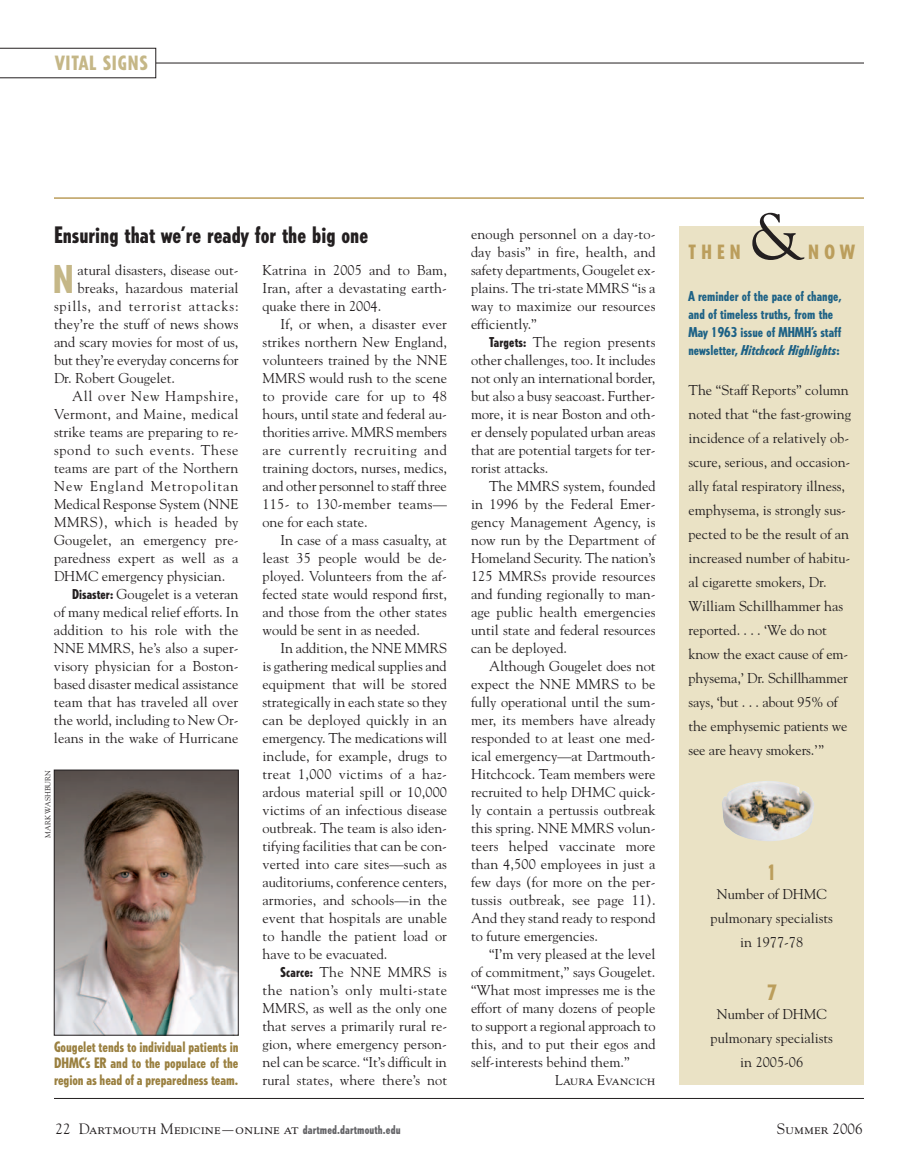
<style>
.page{position:relative;width:918px;height:1175px;background:#fff}
.page>*{position:absolute;margin:0;border:0;box-sizing:border-box;transform-origin:0 0}
.t1{font:66px "Goudy";color:#231f20}
.t2{font:800 condensed 37.95px "Tempo";color:#c5b787}
.t3{font:800 condensed 22.5px "Tempo";color:#231f20}
.t4{font:800 condensed 21px "Tempo";color:#bb9e5c}
.t5{font:800 condensed 19.5px "Tempo";letter-spacing:.05em;color:#c5b787}
.t6{font:800 condensed 19.5px "Tempo";letter-spacing:.27em;color:#bb9e5c}
.t7{font:15px "Goudy SC";color:#231f20}
.t8{font:14.25px/18px "Goudy";color:#231f20;text-align:justify}
.t9{font:800 condensed 14.25px/16.5px "Tempo";letter-spacing:-.005em;color:#9a8040;text-align:justify}
.t10{font:14.25px "Goudy";letter-spacing:.025em;color:#231f20}
.t11{font:14.25px "Goudy";letter-spacing:.05em;color:#231f20}
.t12{font:14.25px "Goudy";letter-spacing:.06em;color:#231f20}
.t13{font:14.25px "Goudy";letter-spacing:.07em;color:#231f20}
.t14{font:14.25px "Goudy SC";color:#231f20}
.t15{font:800 condensed 13.5px/18px "Tempo";color:#1e6286}
.t16{font:7.5px "Goudy";color:#231f20}
.s1{font-family:"Tempo";font-weight:800;font-stretch:condensed;font-size:13.5px}
.s2{font-style:italic}
.s3{font-family:"Goudy"}
.s4{font-family:"Tempo";font-weight:800;font-stretch:condensed;font-size:12px;color:#636366}
</style>
<div class="page">
<hr style="left:54px;top:1098px;width:810px;height:1px;background:#231f20">
<hr style="left:54px;top:197px;width:810px;height:2px;background:#bb9e5c">
<hr style="left:156px;top:63px;width:708px;height:1px;background:#231f20">
<svg style="left:0;top:48px;width:156px;height:30px"></svg>
<div style="left:680px;top:226px;width:184px;height:858px;background:#eae2c5"></div>
<img style="left:722px;top:781px;width:92px;height:60px">
<img style="left:56px;top:771px;width:181px;height:262px">
<div style="left:54px;top:769px;width:185px;height:266px;border:1px solid #231f20"></div>
<h3 class="t5" style="left:56px;top:55px;width:94px">VITAL SIGNS</h3>
<h3 class="t3" style="left:54px;top:226px;width:316px">Ensuring that we’re ready for the big one</h3>
<h2 class="t2" style="left:53px;top:264px;width:23px">N</h2>
<p class="t8" style="left:78px;top:261px;width:162px">atural disasters, disease out-</p>
<p class="t8" style="left:78px;top:279px;width:162px">breaks, hazardous material</p>
<p class="t12" style="left:54px;top:297px;width:186px">spills, and terrorist attacks:</p>
<p class="t8" style="left:54px;top:315px;width:186px">they’re the stuff of news shows</p>
<p class="t8" style="left:54px;top:333px;width:186px">and scary movies for most of us,</p>
<p class="t8" style="left:54px;top:351px;width:186px">but they’re everyday concerns for</p>
<p class="t8" style="left:54px;top:369px;width:123px">Dr. Robert Gougelet.</p>
<p class="t11" style="left:72px;top:387px;width:168px">All over New Hampshire,</p>
<p class="t10" style="left:54px;top:405px;width:186px">Vermont, and Maine, medical</p>
<p class="t8" style="left:54px;top:423px;width:186px">strike teams are preparing to re-</p>
<p class="t11" style="left:54px;top:441px;width:186px">spond to such events. These</p>
<p class="t8" style="left:54px;top:459px;width:186px">teams are part of the Northern</p>
<p class="t13" style="left:54px;top:477px;width:186px">New England Metropolitan</p>
<p class="t8" style="left:54px;top:495px;width:186px">Medical Response System (NNE</p>
<p class="t10" style="left:54px;top:513px;width:186px">MMRS), which is headed by</p>
<p class="t8" style="left:54px;top:531px;width:186px">Gougelet, an emergency pre-</p>
<p class="t8" style="left:54px;top:549px;width:186px">paredness expert as well as a</p>
<p class="t8" style="left:54px;top:567px;width:173px">DHMC emergency physician.</p>
<p class="t8" style="left:72px;top:585px;width:168px"><span class="s1">Disaster:</span> Gougelet is a veteran</p>
<p class="t8" style="left:54px;top:603px;width:186px">of many medical relief efforts. In</p>
<p class="t8" style="left:54px;top:621px;width:186px">addition to his role with the</p>
<p class="t8" style="left:54px;top:639px;width:186px">NNE MMRS, he’s also a super-</p>
<p class="t8" style="left:54px;top:657px;width:186px">visory physician for a Boston-</p>
<p class="t8" style="left:54px;top:675px;width:186px">based disaster medical assistance</p>
<p class="t8" style="left:54px;top:693px;width:186px">team that has traveled all over</p>
<p class="t8" style="left:54px;top:711px;width:186px">the world, including to New Or-</p>
<p class="t8" style="left:54px;top:729px;width:186px">leans in the wake of Hurricane</p>
<p class="t16" style="left:44px;top:838px;width:70px;rotate:-90deg">MARK WASHBURN</p>
<p class="t9" style="left:54px;top:1039px;width:186px">Gougelet tends to individual patients in DHMC’s ER and to the populace of the region as head of a preparedness team.</p>
<p class="t8" style="left:262px;top:261px;width:186px">Katrina in 2005 and to Bam, Iran, after a devastating earth&shy;quake there in 2004.</p>
<p class="t8" style="left:262px;top:315px;width:186px;text-indent:18px">If, or when, a disaster ever strikes northern New England, volunteers trained by the NNE MMRS would rush to the scene to provide care for up to 48 hours, until state and federal au&shy;thorities arrive. MMRS members are currently recruiting and training doctors, nurses, medics, and other personnel to staff three 115- to 130-member teams— one for each state.</p>
<p class="t8" style="left:262px;top:531px;width:186px;text-indent:18px">In case of a mass casualty, at least 35 people would be de&shy;ployed. Volunteers from the af&shy;fected state would respond first, and those from the other states would be sent in as needed.</p>
<p class="t8" style="left:262px;top:639px;width:186px;text-indent:18px">In addition, the NNE MMRS is gathering medical supplies and equipment that will be stored strategically in each state so they can be deployed quickly in an emergency. The medications will include, for example, drugs to treat 1,000 victims of a haz&shy;ardous material spill or 10,000 victims of an infectious disease outbreak. The team is also iden&shy;tifying facilities that can be con&shy;verted into care sites—such as auditoriums, conference centers, armories, and schools—in the event that hospitals are unable to handle the patient load or have to be evacuated.</p>
<p class="t8" style="left:263px;top:963px;width:186px;text-indent:18px"><span class="s1">Scarce:</span> The NNE MMRS is the nation’s only multi-state MMRS, as well as the only one that serves a primarily rural re&shy;gion, where emergency person&shy;nel can be scarce. “It’s difficult in rural states, where there’s not</p>
<p class="t8" style="left:471px;top:225px;width:186px">enough personnel on a day-to&shy;day basis” in fire, health, and safety departments, Gougelet ex&shy;plains. The tri-state MMRS “is a way to maximize our resources efficiently.”</p>
<p class="t8" style="left:471px;top:333px;width:186px;text-indent:18px"><span class="s1">Targets:</span> The region presents other challenges, too. It includes not only an international border, but also a busy seacoast. Further&shy;more, it is near Boston and oth&shy;er densely populated urban areas that are potential targets for ter&shy;rorist attacks.</p>
<p class="t8" style="left:471px;top:477px;width:186px;text-indent:18px">The MMRS system, founded in 1996 by the Federal Emer&shy;gency Management Agency, is now run by the Department of Homeland Security. The nation’s 125 MMRSs provide resources and funding regionally to man&shy;age public health emergencies until state and federal resources can be deployed.</p>
<p class="t8" style="left:471px;top:657px;width:186px;text-indent:18px">Although Gougelet does not expect the NNE MMRS to be fully operational until the sum&shy;mer, its members have already responded to at least one med&shy;ical emergency—at Dartmouth-Hitchcock. Team members were recruited to help DHMC quick&shy;ly contain a pertussis outbreak this spring. NNE MMRS volun&shy;teers helped vaccinate more than 4,500 employees in just a few days (for more on the per&shy;tussis outbreak, see page 11).<br>And they stand ready to respond to future emergencies.</p>
<p class="t8" style="left:471px;top:945px;width:186px;text-indent:18px">“I’m very pleased at the level of commitment,” says Gougelet. “What most impresses me is the effort of many dozens of people to support a regional approach to this, and to put their egos and self-interests behind them.”</p>
<p class="t14" style="left:555px;top:1074px;width:102px">Laura Evancich</p>
<h3 class="t6" style="left:689px;top:245px;width:54px">THEN</h3>
<h1 class="t1" style="left:750px;top:198px;width:56px">&amp;</h1>
<h3 class="t6" style="left:808px;top:245px;width:48px">NOW</h3>
<p class="t15" style="left:688px;top:288px;width:155px">A reminder of the pace of change, and of timeless truths, from the<br>May 1963 issue of MHMH’s staff newsletter, <span class="s2">Hitchcock Highlights</span>:</p>
<p class="t8" style="left:688px;top:378px;width:164px;line-height:24px;text-align:left">The “Staff Reports” column noted that “the fast-growing incidence of a relatively ob&shy;scure, serious, and occasion&shy;ally fatal respiratory illness, emphysema, is strongly sus&shy;pected to be the result of an increased number of habitu&shy;al cigarette smokers, Dr.<br>William Schillhammer has reported. . . . ‘We do not know the exact cause of em&shy;physema,’ Dr. Schillhammer says, ‘but . . . about 95% of the emphysemic patients we see are heavy smokers.’”</p>
<h3 class="t4" style="left:767px;top:864px;width:12px">1</h3>
<p class="t8" style="left:711px;top:882px;width:124px;line-height:24px;text-align:center">Number of DHMC pulmonary specialists in 1977-78</p>
<h3 class="t4" style="left:767px;top:984px;width:12px">7</h3>
<p class="t8" style="left:711px;top:1002px;width:124px;line-height:24px;text-align:center">Number of DHMC pulmonary specialists in 2005-06</p>
<p class="t7" style="left:56px;top:1122px;width:347px"><span class="s3">22</span> Dartmouth Medicine—online at <span class="s4">dartmed.dartmouth.edu</span></p>
<p class="t7" style="left:777px;top:1122px;width:87px">Summer <span class="s3">2006</span></p>
</div>
